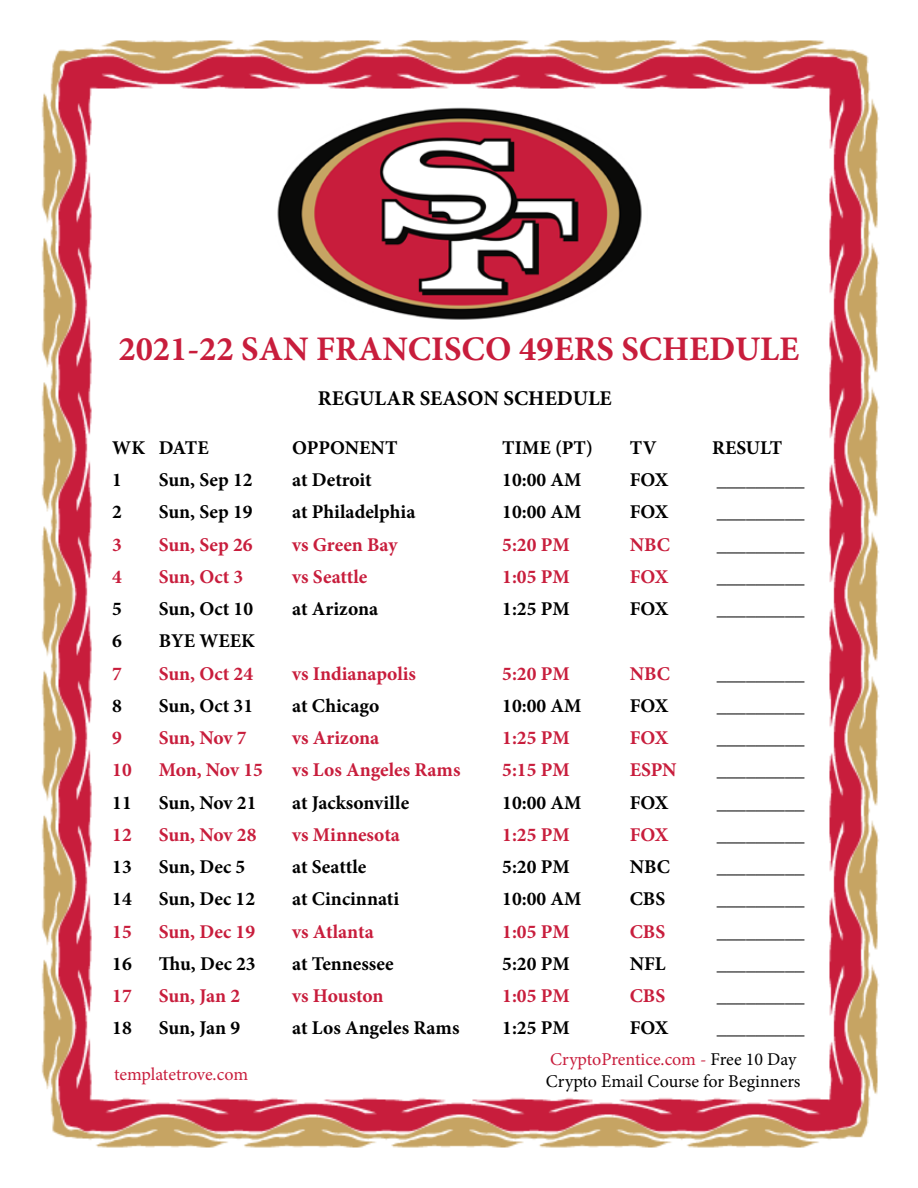
<style>
.page{position:relative;width:918px;height:1188px;background:#fff}
.page>*{position:absolute;margin:0;border:0;box-sizing:border-box;transform-origin:0 0}
.t1{font:700 34.5px "Minion Pro";color:#c81d3c}
.t2{font:700 21px "Minion Pro";color:#000}
.t3{font:700 19.5px "Minion Pro";color:#000}
.t4{font:700 19.5px "Minion Pro";color:#c81d3c}
.t5{font:18px/21.6px "Minion Pro";color:#000}
.t6{font:18px "Minion Pro";letter-spacing:-.005em;color:#c81d3c}
.s1{color:#c81d3c}
</style>
<div class="page">
<img style="left:41px;top:40px;width:838px;height:1108px">
<img style="left:273px;top:102px;width:375px;height:222px">
<h1 class="t1" style="left:118px;top:324px;width:682px">2021-22 SAN FRANCISCO 49ERS SCHEDULE</h1>
<p class="t2" style="left:318px;top:384px;width:295px">REGULAR SEASON SCHEDULE</p>
<p class="t3" style="left:112px;top:434px;width:98px">WK DATE</p>
<p class="t3" style="left:292px;top:434px;width:107px">OPPONENT</p>
<p class="t3" style="left:502px;top:434px;width:92px">TIME (PT)</p>
<p class="t3" style="left:630px;top:434px;width:28px">TV</p>
<p class="t3" style="left:712px;top:434px;width:71px">RESULT</p>
<p class="t3" style="left:112px;top:466px;width:11px">1</p>
<p class="t3" style="left:159px;top:466px;width:95px">Sun, Sep 12</p>
<p class="t3" style="left:292px;top:466px;width:81px">at Detroit</p>
<p class="t3" style="left:502px;top:466px;width:81px">10:00 AM</p>
<p class="t3" style="left:630px;top:466px;width:40px">FOX</p>
<p class="t3" style="left:717px;top:466px;width:89px">_________</p>
<p class="t3" style="left:112px;top:498px;width:11px">2</p>
<p class="t3" style="left:159px;top:498px;width:95px">Sun, Sep 19</p>
<p class="t3" style="left:292px;top:498px;width:125px">at Philadelphia</p>
<p class="t3" style="left:502px;top:498px;width:81px">10:00 AM</p>
<p class="t3" style="left:630px;top:498px;width:40px">FOX</p>
<p class="t3" style="left:717px;top:498px;width:89px">_________</p>
<p class="t4" style="left:112px;top:531px;width:11px">3</p>
<p class="t4" style="left:159px;top:531px;width:95px">Sun, Sep 26</p>
<p class="t4" style="left:292px;top:531px;width:107px">vs Green Bay</p>
<p class="t4" style="left:502px;top:531px;width:69px">5:20 PM</p>
<p class="t4" style="left:630px;top:531px;width:42px">NBC</p>
<p class="t3" style="left:717px;top:531px;width:89px">_________</p>
<p class="t4" style="left:112px;top:563px;width:11px">4</p>
<p class="t4" style="left:159px;top:563px;width:86px">Sun, Oct 3</p>
<p class="t4" style="left:292px;top:563px;width:77px">vs Seattle</p>
<p class="t4" style="left:502px;top:563px;width:69px">1:05 PM</p>
<p class="t4" style="left:630px;top:563px;width:40px">FOX</p>
<p class="t3" style="left:717px;top:563px;width:89px">_________</p>
<p class="t3" style="left:112px;top:595px;width:11px">5</p>
<p class="t3" style="left:159px;top:595px;width:96px">Sun, Oct 10</p>
<p class="t3" style="left:292px;top:595px;width:87px">at Arizona</p>
<p class="t3" style="left:502px;top:595px;width:69px">1:25 PM</p>
<p class="t3" style="left:630px;top:595px;width:40px">FOX</p>
<p class="t3" style="left:717px;top:595px;width:89px">_________</p>
<p class="t3" style="left:112px;top:627px;width:11px">6</p>
<p class="t3" style="left:159px;top:627px;width:98px">BYE WEEK</p>
<p class="t4" style="left:112px;top:660px;width:11px">7</p>
<p class="t4" style="left:159px;top:660px;width:96px">Sun, Oct 24</p>
<p class="t4" style="left:292px;top:660px;width:125px">vs Indianapolis</p>
<p class="t4" style="left:502px;top:660px;width:69px">5:20 PM</p>
<p class="t4" style="left:630px;top:660px;width:42px">NBC</p>
<p class="t3" style="left:717px;top:660px;width:89px">_________</p>
<p class="t3" style="left:112px;top:692px;width:11px">8</p>
<p class="t3" style="left:159px;top:692px;width:96px">Sun, Oct 31</p>
<p class="t3" style="left:292px;top:692px;width:89px">at Chicago</p>
<p class="t3" style="left:502px;top:692px;width:81px">10:00 AM</p>
<p class="t3" style="left:630px;top:692px;width:40px">FOX</p>
<p class="t3" style="left:717px;top:692px;width:89px">_________</p>
<p class="t4" style="left:112px;top:724px;width:11px">9</p>
<p class="t4" style="left:159px;top:724px;width:89px">Sun, Nov 7</p>
<p class="t4" style="left:292px;top:724px;width:89px">vs Arizona</p>
<p class="t4" style="left:502px;top:724px;width:69px">1:25 PM</p>
<p class="t4" style="left:630px;top:724px;width:40px">FOX</p>
<p class="t3" style="left:717px;top:724px;width:89px">_________</p>
<p class="t4" style="left:112px;top:756px;width:21px">10</p>
<p class="t4" style="left:159px;top:756px;width:106px">Mon, Nov 15</p>
<p class="t4" style="left:292px;top:756px;width:170px">vs Los Angeles Rams</p>
<p class="t4" style="left:502px;top:756px;width:69px">5:15 PM</p>
<p class="t4" style="left:630px;top:756px;width:48px">ESPN</p>
<p class="t3" style="left:717px;top:756px;width:89px">_________</p>
<p class="t3" style="left:112px;top:789px;width:21px">11</p>
<p class="t3" style="left:159px;top:789px;width:99px">Sun, Nov 21</p>
<p class="t3" style="left:292px;top:789px;width:118px">at Jacksonville</p>
<p class="t3" style="left:502px;top:789px;width:81px">10:00 AM</p>
<p class="t3" style="left:630px;top:789px;width:40px">FOX</p>
<p class="t3" style="left:717px;top:789px;width:89px">_________</p>
<p class="t4" style="left:112px;top:821px;width:21px">12</p>
<p class="t4" style="left:159px;top:821px;width:99px">Sun, Nov 28</p>
<p class="t4" style="left:292px;top:821px;width:109px">vs Minnesota</p>
<p class="t4" style="left:502px;top:821px;width:69px">1:25 PM</p>
<p class="t4" style="left:630px;top:821px;width:40px">FOX</p>
<p class="t3" style="left:717px;top:821px;width:89px">_________</p>
<p class="t3" style="left:112px;top:853px;width:21px">13</p>
<p class="t3" style="left:159px;top:853px;width:88px">Sun, Dec 5</p>
<p class="t3" style="left:292px;top:853px;width:76px">at Seattle</p>
<p class="t3" style="left:502px;top:853px;width:69px">5:20 PM</p>
<p class="t3" style="left:630px;top:853px;width:42px">NBC</p>
<p class="t3" style="left:717px;top:853px;width:89px">_________</p>
<p class="t3" style="left:112px;top:885px;width:21px">14</p>
<p class="t3" style="left:159px;top:885px;width:98px">Sun, Dec 12</p>
<p class="t3" style="left:292px;top:885px;width:108px">at Cincinnati</p>
<p class="t3" style="left:502px;top:885px;width:81px">10:00 AM</p>
<p class="t3" style="left:630px;top:885px;width:37px">CBS</p>
<p class="t3" style="left:717px;top:885px;width:89px">_________</p>
<p class="t4" style="left:112px;top:918px;width:21px">15</p>
<p class="t4" style="left:159px;top:918px;width:98px">Sun, Dec 19</p>
<p class="t4" style="left:292px;top:918px;width:83px">vs Atlanta</p>
<p class="t4" style="left:502px;top:918px;width:69px">1:05 PM</p>
<p class="t4" style="left:630px;top:918px;width:37px">CBS</p>
<p class="t3" style="left:717px;top:918px;width:89px">_________</p>
<p class="t3" style="left:112px;top:950px;width:21px">16</p>
<p class="t3" style="left:159px;top:950px;width:98px">Thu, Dec 23</p>
<p class="t3" style="left:292px;top:950px;width:103px">at Tennessee</p>
<p class="t3" style="left:502px;top:950px;width:69px">5:20 PM</p>
<p class="t3" style="left:630px;top:950px;width:37px">NFL</p>
<p class="t3" style="left:717px;top:950px;width:89px">_________</p>
<p class="t4" style="left:112px;top:982px;width:21px">17</p>
<p class="t4" style="left:159px;top:982px;width:83px">Sun, Jan 2</p>
<p class="t4" style="left:292px;top:982px;width:93px">vs Houston</p>
<p class="t4" style="left:502px;top:982px;width:69px">1:05 PM</p>
<p class="t4" style="left:630px;top:982px;width:37px">CBS</p>
<p class="t3" style="left:717px;top:982px;width:89px">_________</p>
<p class="t3" style="left:112px;top:1014px;width:21px">18</p>
<p class="t3" style="left:159px;top:1014px;width:83px">Sun, Jan 9</p>
<p class="t3" style="left:292px;top:1014px;width:169px">at Los Angeles Rams</p>
<p class="t3" style="left:502px;top:1014px;width:69px">1:25 PM</p>
<p class="t3" style="left:630px;top:1014px;width:40px">FOX</p>
<p class="t3" style="left:717px;top:1014px;width:89px">_________</p>
<p class="t6" style="left:114px;top:1062px;width:136px">templatetrove.com</p>
<p class="t5" style="left:546px;top:1049px;width:256px"><span class="s1">CryptoPrentice.com -</span> Free 10 Day<br>Crypto Email Course for Beginners</p>
</div>
